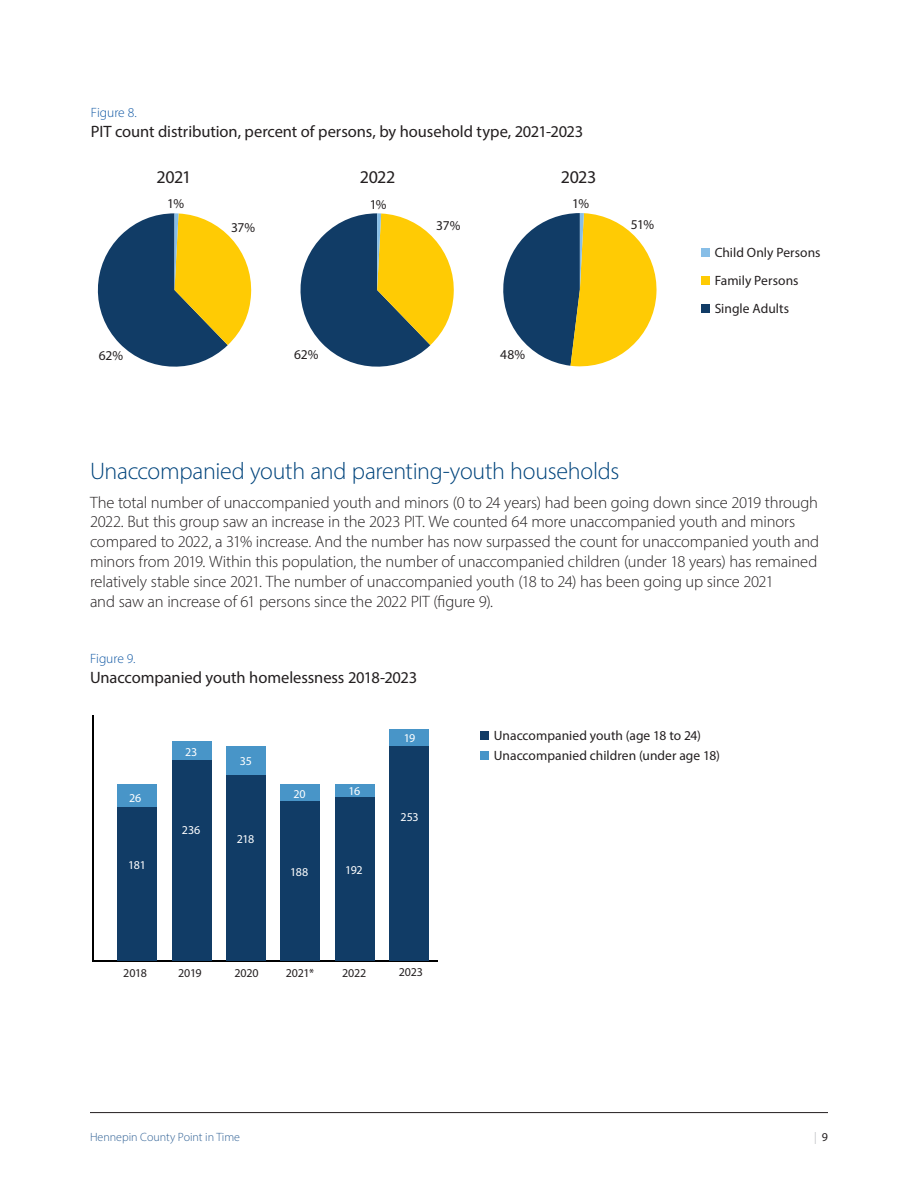
<style>
.page{position:relative;width:918px;height:1188px;background:#fff}
.page>*{position:absolute;margin:0;border:0;box-sizing:border-box;transform-origin:0 0}
.H2-span{font:300 24px "Myriad Pro";letter-spacing:-.015em;color:#00447c}
.Graph_labels{font:18px "Myriad Pro";letter-spacing:-.02em;color:#231f20}
.text-span{font:300 16.5px/19.8px "Myriad Pro";letter-spacing:-.01em;color:#231f20}
.Figure_titles{font:16.5px "Myriad Pro";letter-spacing:-.005em;color:#231f20}
.Graph_labels-2{font:13.5px "Myriad Pro";color:#231f20}
.figure{font:300 13.5px "Myriad Pro";letter-spacing:-.005em;color:#1058a4}
.Graph_labels-3{font:12px "Myriad Pro";letter-spacing:-.02em;color:#fff}
.t1{font:300 12px "Myriad Pro";color:#306195}
.Graph_labels-4{font:12px "Myriad Pro";letter-spacing:-.01em;color:#231f20}
.t2{font:300 12px "Myriad Pro";color:#adaeb2}
.s1{font-weight:400;color:#231f20}
</style>
<div class="page">
<hr style="left:90px;top:1112px;width:738px;height:1px;background:#231f20">
<svg style="left:97px;top:213px;width:155px;height:154px"></svg>
<svg style="left:503px;top:213px;width:154px;height:154px"></svg>
<svg style="left:300px;top:213px;width:154px;height:154px"></svg>
<div style="left:701px;top:248px;width:9px;height:9px;background:#87bee7"></div>
<div style="left:701px;top:276px;width:9px;height:9px;background:#ffcb04"></div>
<div style="left:701px;top:304px;width:9px;height:9px;background:#113c66"></div>
<hr style="left:93px;top:960px;width:345px;height:2px;background:#000">
<hr style="left:92px;top:715px;width:1px;height:246px;background:#000">
<div style="left:117px;top:785px;width:39px;height:22px;background:#4895c8"></div>
<div style="left:172px;top:741px;width:39px;height:19px;background:#4895c8"></div>
<div style="left:227px;top:746px;width:39px;height:30px;background:#4895c8"></div>
<div style="left:280px;top:784px;width:39px;height:17px;background:#4895c8"></div>
<div style="left:335px;top:784px;width:39px;height:14px;background:#4895c8"></div>
<div style="left:390px;top:730px;width:39px;height:16px;background:#4895c8"></div>
<div style="left:117px;top:807px;width:39px;height:154px;background:#113c66"></div>
<div style="left:172px;top:760px;width:39px;height:201px;background:#113c66"></div>
<div style="left:227px;top:776px;width:39px;height:185px;background:#113c66"></div>
<div style="left:280px;top:801px;width:39px;height:160px;background:#113c66"></div>
<div style="left:335px;top:798px;width:39px;height:163px;background:#113c66"></div>
<div style="left:390px;top:746px;width:39px;height:215px;background:#113c66"></div>
<div style="left:480px;top:731px;width:9px;height:9px;background:#113c66"></div>
<div style="left:480px;top:751px;width:9px;height:9px;background:#4895c8"></div>
<p class="figure" style="left:91px;top:104px;width:47px">Figure 8.</p>
<p class="Figure_titles" style="left:91px;top:121px;width:494px">PIT count distribution, percent of persons, by household type, 2021-2023</p>
<p class="Graph_labels" style="left:157px;top:166px;width:36px">2021</p>
<p class="Graph_labels-2" style="left:167px;top:195px;width:18px">1%</p>
<p class="Graph_labels-2" style="left:231px;top:219px;width:26px">37%</p>
<p class="Graph_labels" style="left:360px;top:166px;width:37px">2022</p>
<p class="Graph_labels" style="left:561px;top:166px;width:37px">2023</p>
<p class="Graph_labels-2" style="left:370px;top:196px;width:18px">1%</p>
<p class="Graph_labels-2" style="left:436px;top:217px;width:26px">37%</p>
<p class="Graph_labels-2" style="left:572px;top:195px;width:18px">1%</p>
<p class="Graph_labels-2" style="left:631px;top:216px;width:25px">51%</p>
<p class="Graph_labels-2" style="left:99px;top:347px;width:26px">62%</p>
<p class="Graph_labels-2" style="left:294px;top:346px;width:26px">62%</p>
<p class="Graph_labels-2" style="left:500px;top:346px;width:26px">48%</p>
<p class="Graph_labels-2" style="left:715px;top:245px;width:107px">Child Only Persons</p>
<p class="Graph_labels-2" style="left:715px;top:272px;width:85px">Family Persons</p>
<p class="Graph_labels-2" style="left:715px;top:300px;width:76px">Single Adults</p>
<p class="H2-span" style="left:90px;top:456px;width:531px">Unaccompanied youth and parenting-youth households</p>
<p class="text-span" style="left:90px;top:492px;width:731px">The total number of unaccompanied youth and minors (0 to 24 years) had been going down since 2019 through 2022. But this group saw an increase in the 2023 PIT. We counted 64 more unaccompanied youth and minors compared to 2022, a 31% increase. And the number has now surpassed the count for unaccompanied youth and minors from 2019. Within this population, the number of unaccompanied children (under 18 years) has remained relatively stable since 2021. The number of unaccompanied youth (18 to 24) has been going up since 2021<br>and saw an increase of 61 persons since the 2022 PIT (figure 9).</p>
<p class="figure" style="left:90px;top:651px;width:47px">Figure 9.</p>
<p class="Figure_titles" style="left:90px;top:667px;width:329px">Unaccompanied youth homelessness 2018-2023</p>
<p class="Graph_labels-3" style="left:129px;top:791px;width:14px">26</p>
<p class="Graph_labels-3" style="left:128px;top:858px;width:19px">181</p>
<p class="Graph_labels-3" style="left:185px;top:744px;width:14px">23</p>
<p class="Graph_labels-3" style="left:182px;top:823px;width:20px">236</p>
<p class="Graph_labels-3" style="left:240px;top:753px;width:14px">35</p>
<p class="Graph_labels-3" style="left:237px;top:832px;width:19px">218</p>
<p class="Graph_labels-3" style="left:293px;top:786px;width:14px">20</p>
<p class="Graph_labels-3" style="left:290px;top:865px;width:20px">188</p>
<p class="Graph_labels-3" style="left:348px;top:784px;width:13px">16</p>
<p class="Graph_labels-3" style="left:345px;top:862px;width:19px">192</p>
<p class="Graph_labels-3" style="left:404px;top:731px;width:13px">19</p>
<p class="Graph_labels-3" style="left:400px;top:809px;width:20px">253</p>
<p class="Graph_labels-4" style="left:123px;top:965px;width:25px">2018</p>
<p class="Graph_labels-4" style="left:178px;top:965px;width:25px">2019</p>
<p class="Graph_labels-4" style="left:234px;top:965px;width:26px">2020</p>
<p class="Graph_labels-4" style="left:286px;top:965px;width:30px">2021*</p>
<p class="Graph_labels-4" style="left:342px;top:965px;width:26px">2022</p>
<p class="Graph_labels-4" style="left:399px;top:965px;width:26px">2023</p>
<p class="Graph_labels-2" style="left:494px;top:727px;width:209px">Unaccompanied youth (age 18 to 24)</p>
<p class="Graph_labels-2" style="left:494px;top:748px;width:228px">Unaccompanied children (under age 18)</p>
<p class="t1" style="left:90px;top:1130px;width:152px">Hennepin County Point in Time</p>
<p class="t2" style="left:814px;top:1130px;width:15px">| <span class="s1">9</span></p>
</div>
